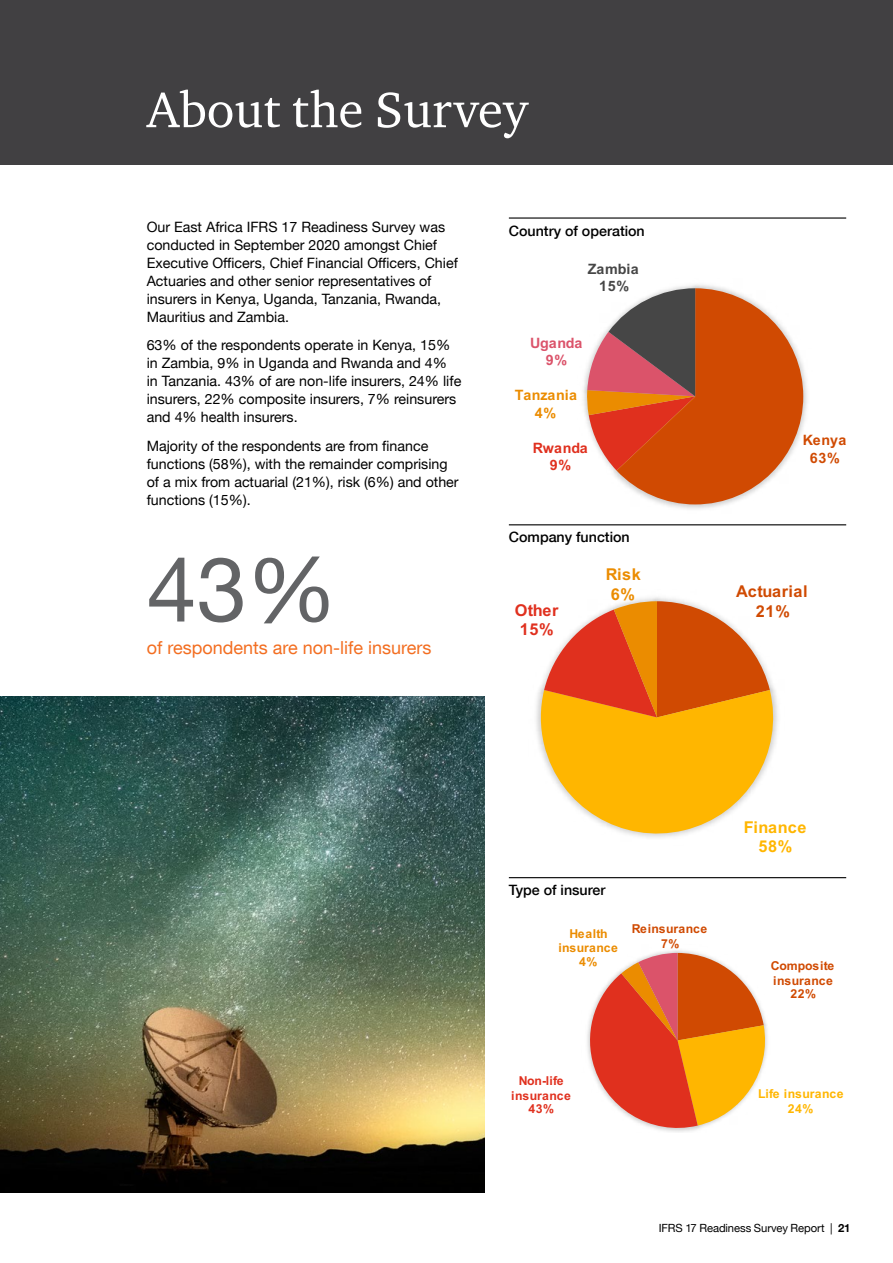
<style>
.page{position:relative;width:893px;height:1263px;background:#fff}
.page>*{position:absolute;margin:0;border:0;box-sizing:border-box;transform-origin:0 0}
.t1{font:90px "Helvetica Neue";color:#636466}
.t2{font:51px "ITC Charter Com";color:#fff}
.t3{font:18px "Helvetica Neue LT Com";color:#f36e21}
.t4{font:700 16.35px/19.5px "Arial";letter-spacing:.02em;color:#d04a02;text-align:center}
.t5{font:700 16.35px/19.5px "Arial";letter-spacing:.02em;color:#ffb600;text-align:center}
.t6{font:700 16.35px/19.5px "Arial";letter-spacing:.02em;color:#e0301e}
.t7{font:700 16.35px/19.5px "Arial";color:#eb8c00}
.t8{font:14.25px/18px "Helvetica Neue";color:#000}
.t9{font:500 14.25px "Helvetica Neue LT Com";color:#000}
.t10{font:700 14.25px/17.1px "Arial";color:#eb8c00;text-align:center}
.t11{font:700 14.25px/17.1px "Arial";letter-spacing:.015em;color:#464646;text-align:center}
.t12{font:700 14.25px/17.1px "Arial";letter-spacing:.045em;color:#d04a02;text-align:center}
.t13{font:700 14.25px/17.1px "Arial";letter-spacing:-.01em;color:#e0301e;text-align:center}
.t14{font:700 14.25px/17.1px "Arial";letter-spacing:-.01em;color:#db536a;text-align:center}
.t15{font:700 12.3px/14.7px "Arial";letter-spacing:.01em;color:#d04a02}
.t16{font:700 12.3px/14.7px "Arial";letter-spacing:.015em;color:#e0301e;text-align:center}
.t17{font:700 12.3px/14.7px "Arial";letter-spacing:.02em;color:#eb8c00;text-align:center}
.t18{font:700 12.3px/14.7px "Arial";letter-spacing:.015em;color:#ffb600;text-align:center}
.t19{font:11.25px "Helvetica Neue";letter-spacing:-.01em;color:#000}
.s1{font-weight:700}
</style>
<div class="page">
<div style="left:0;top:0;width:893px;height:165px;background:#414042"></div>
<img style="left:663px;top:285px;width:144px;height:224px">
<img style="left:584px;top:405px;width:3px;height:15px">
<img style="left:583px;top:371px;width:4px;height:34px">
<img style="left:663px;top:284px;width:42px;height:4px">
<svg style="left:587px;top:288px;width:216px;height:216px"></svg>
<hr style="left:509px;top:217px;width:337px;height:2px;background:#000">
<svg style="left:540px;top:601px;width:238px;height:237px"></svg>
<hr style="left:509px;top:524px;width:337px;height:1px;background:#000">
<svg style="left:587px;top:953px;width:181px;height:179px"></svg>
<hr style="left:509px;top:877px;width:337px;height:1px;background:#000">
<img style="left:0;top:696px;width:484px;height:497px">
<h2 class="t2" style="left:147px;top:78px;width:383px">About the Survey</h2>
<p class="t8" style="left:147px;top:218px;width:313px">Our East Africa IFRS 17 Readiness Survey was conducted in September 2020 amongst Chief Executive Officers, Chief Financial Officers, Chief Actuaries and other senior representatives of insurers in Kenya, Uganda, Tanzania, Rwanda, Mauritius and Zambia.</p>
<p class="t8" style="left:147px;top:337px;width:316px">63% of the respondents operate in Kenya, 15% in Zambia, 9% in Uganda and Rwanda and 4% in Tanzania. 43% of are non-life insurers, 24% life insurers, 22% composite insurers, 7% reinsurers and 4% health insurers.</p>
<p class="t8" style="left:147px;top:438px;width:313px">Majority of the respondents are from finance functions (58%), with the remainder comprising of a mix from actuarial (21%), risk (6%) and other functions (15%).</p>
<p class="t12" style="left:803px;top:432px;width:45px">Kenya<br>63%</p>
<p class="t9" style="left:509px;top:222px;width:137px">Country of operation</p>
<p class="t11" style="left:588px;top:260px;width:52px">Zambia<br>15%</p>
<p class="t14" style="left:530px;top:334px;width:54px">Uganda<br>9%</p>
<p class="t10" style="left:515px;top:387px;width:64px">Tanzania<br>4%</p>
<p class="t13" style="left:533px;top:439px;width:57px">Rwanda<br>9%</p>
<h1 class="t1" style="left:147px;top:524px;width:192px">43%</h1>
<p class="t3" style="left:147px;top:636px;width:286px">of respondents are non-life insurers</p>
<p class="t9" style="left:509px;top:529px;width:122px">Company function</p>
<p class="t6" style="left:515px;top:600px;width:45px">Other<br>15%</p>
<p class="t7" style="left:606px;top:565px;width:37px">Risk<br>6%</p>
<p class="t4" style="left:736px;top:582px;width:73px">Actuarial<br>21%</p>
<p class="t9" style="left:509px;top:881px;width:98px">Type of insurer</p>
<p class="t17" style="left:558px;top:926px;width:61px">Health insurance</p>
<p class="t17" style="left:579px;top:954px;width:20px">4%</p>
<p class="t15" style="left:632px;top:921px;width:77px;text-align:center">Reinsurance<br>7%</p>
<p class="t16" style="left:511px;top:1074px;width:61px">Non-life insurance</p>
<p class="t16" style="left:528px;top:1102px;width:27px">43%</p>
<p class="t5" style="left:744px;top:817px;width:64px">Finance<br>58%</p>
<p class="t15" style="left:771px;top:958px;width:65px">Composite insurance</p>
<p class="t15" style="left:790px;top:987px;width:27px">22%</p>
<p class="t18" style="left:758px;top:1086px;width:87px">Life insurance<br>24%</p>
<p class="t19" style="left:659px;top:1219px;width:193px">IFRS 17 Readiness Survey Report | <span class="s1">21</span></p>
</div>
